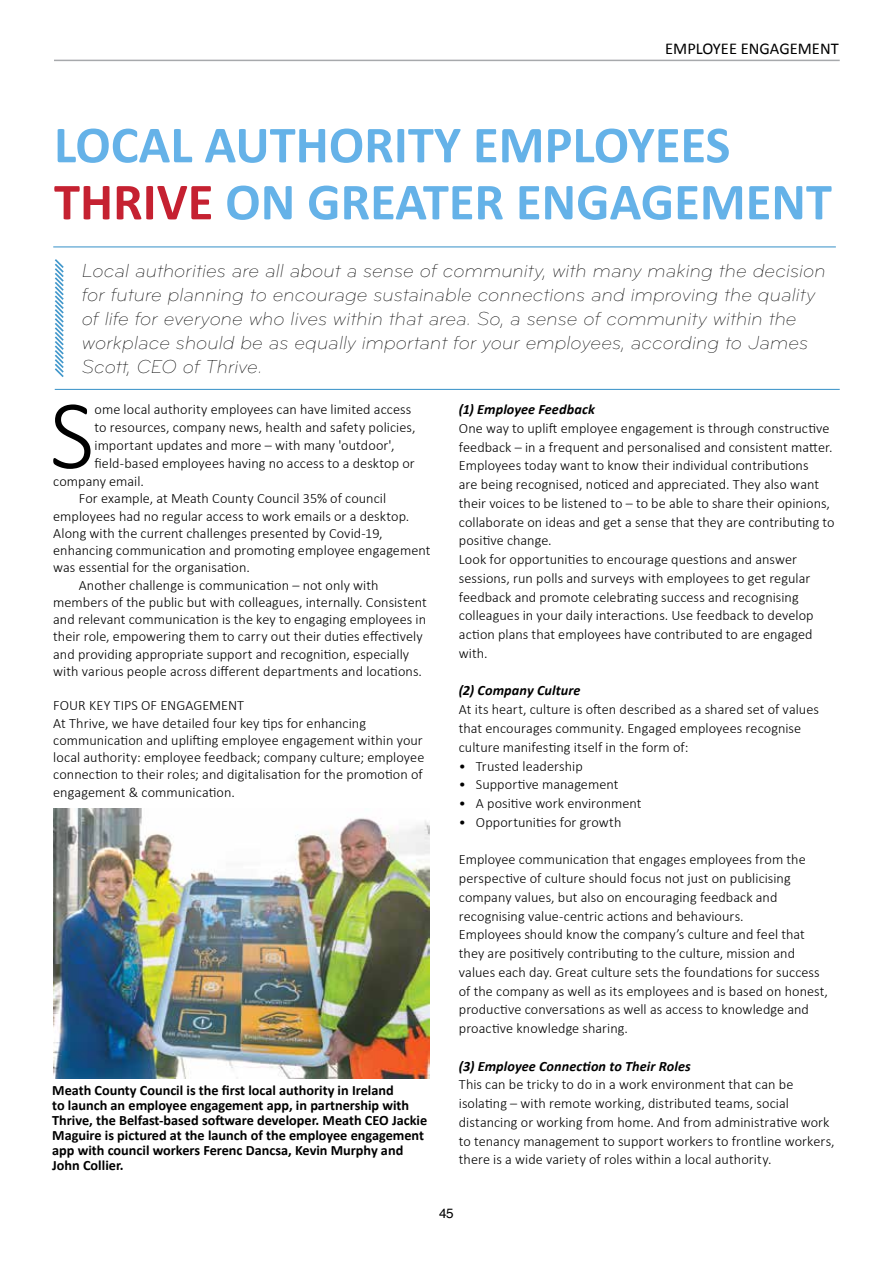
<style>
.page{position:relative;width:893px;height:1263px;background:#fff}
.page>*{position:absolute;margin:0;border:0;box-sizing:border-box;transform-origin:0 0}
.t1{font:300 99.3px "Calibri";color:#000}
.t2{font:700 52.5px/57px "Calibri";color:#65b2e8}
.t3{font:italic 300 19.5px/24px "Bryant Pro";color:#000}
.t4{font:16.5px "Calibri";color:#000}
.t5{font:300 14.25px/18.8px "Calibri";letter-spacing:.005em;color:#000}
.t6{font:700 14.25px/15px "Calibri";color:#000}
.t7{font:italic 700 14.25px "Calibri";letter-spacing:.005em;color:#000}
.t8{font:13.5px "Helvetica";color:#000}
.s1{color:#c52131}
</style>
<div class="page">
<hr style="left:53px;top:246px;width:783px;height:1px;background:#4197cb">
<hr style="left:55px;top:389px;width:785px;height:1px;background:#4197cb">
<svg style="left:54px;top:259px;width:10px;height:118px"></svg>
<hr style="left:54px;top:60px;width:786px;height:1px;background:#a7a9ac">
<img style="left:53px;top:809px;width:377px;height:269px">
<p class="t4" style="left:665px;top:39px;width:175px">EMPLOYEE ENGAGEMENT</p>
<h2 class="t2" style="left:54px;top:115px;width:779px">LOCAL AUTHORITY EMPLOYEES<br><span class="s1">THRIVE</span> ON GREATER ENGAGEMENT</h2>
<p class="t3" style="left:82px;top:258px;width:745px">Local authorities are all about a sense of community, with many making the decision for future planning to encourage sustainable connections and improving the quality of life for everyone who lives within that area. So, a sense of community within the workplace should be as equally important for your employees, according to James Scott, CEO of Thrive.</p>
<h1 class="t1" style="left:50px;top:373px;width:46px">S</h1>
<p class="t5" style="left:95px;top:400px;width:318px">ome local authority employees can have limited access</p>
<p class="t5" style="left:95px;top:418px;width:322px">to resources, company news, health and safety policies,</p>
<p class="t5" style="left:95px;top:436px;width:301px">important updates and more – with many 'outdoor',</p>
<p class="t5" style="left:95px;top:454px;width:322px">field-based employees having no access to a desktop or</p>
<p class="t5" style="left:53px;top:472px;width:92px">company email.</p>
<p class="t5" style="left:79px;top:489px;width:309px">For example, at Meath County Council 35% of council</p>
<p class="t5" style="left:53px;top:506px;width:358px">employees had no regular access to work emails or a desktop.</p>
<p class="t5" style="left:53px;top:524px;width:331px">Along with the current challenges presented by Covid-19,</p>
<p class="t5" style="left:53px;top:541px;width:379px">enhancing communication and promoting employee engagement</p>
<p class="t5" style="left:53px;top:558px;width:198px">was essential for the organisation.</p>
<p class="t5" style="left:79px;top:575px;width:301px">Another challenge is communication – not only with</p>
<p class="t5" style="left:53px;top:593px;width:375px">members of the public but with colleagues, internally. Consistent</p>
<p class="t5" style="left:53px;top:610px;width:374px">and relevant communication is the key to engaging employees in</p>
<p class="t5" style="left:53px;top:627px;width:371px">their role, empowering them to carry out their duties effectively</p>
<p class="t5" style="left:53px;top:644px;width:357px">and providing appropriate support and recognition, especially</p>
<p class="t5" style="left:53px;top:662px;width:370px">with various people across different departments and locations.</p>
<p class="t5" style="left:53px;top:697px;width:373px;line-height:17.2px">FOUR KEY TIPS OF ENGAGEMENT<br>At Thrive, we have detailed four key tips for enhancing communication and uplifting employee engagement within your local authority: employee feedback; company culture; employee connection to their roles; and digitalisation for the promotion of engagement &amp; communication.</p>
<p class="t6" style="left:52px;top:1082px;width:377px">Meath County Council is the first local authority in Ireland<br>to launch an employee engagement app, in partnership with Thrive, the Belfast-based software developer. Meath CEO Jackie Maguire is pictured at the launch of the employee engagement app with council workers Ferenc Dancsa, Kevin Murphy and John Collier.</p>
<p class="t7" style="left:459px;top:401px;width:138px">(1) Employee Feedback</p>
<p class="t5" style="left:459px;top:419px;width:377px">One way to uplift employee engagement is through constructive feedback – in a frequent and personalised and consistent matter.<br>Employees today want to know their individual contributions<br>are being recognised, noticed and appreciated. They also want their voices to be listened to – to be able to share their opinions, collaborate on ideas and get a sense that they are contributing to positive change.<br>Look for opportunities to encourage questions and answer sessions, run polls and surveys with employees to get regular feedback and promote celebrating success and recognising colleagues in your daily interactions. Use feedback to develop action plans that employees have contributed to are engaged with.</p>
<p class="t7" style="left:459px;top:682px;width:123px">(2) Company Culture</p>
<p class="t5" style="left:459px;top:700px;width:362px">At its heart, culture is often described as a shared set of values that encourages community. Engaged employees recognise culture manifesting itself in the form of:</p>
<p class="t5" style="left:459px;top:756px;width:125px">• Trusted leadership</p>
<p class="t5" style="left:459px;top:775px;width:161px">• Supportive management</p>
<p class="t5" style="left:459px;top:794px;width:184px">• A positive work environment</p>
<p class="t5" style="left:459px;top:812px;width:164px">• Opportunities for growth</p>
<p class="t5" style="left:459px;top:850px;width:371px">Employee communication that engages employees from the perspective of culture should focus not just on publicising company values, but also on encouraging feedback and recognising value-centric actions and behaviours.<br>Employees should know the company’s culture and feel that they are positively contributing to the culture, mission and values each day. Great culture sets the foundations for success of the company as well as its employees and is based on honest, productive conversations as well as access to knowledge and proactive knowledge sharing.</p>
<p class="t7" style="left:459px;top:1057px;width:233px">(3) Employee Connection to Their Roles</p>
<p class="t5" style="left:459px;top:1075px;width:377px">This can be tricky to do in a work environment that can be isolating – with remote working, distributed teams, social distancing or working from home. And from administrative work to tenancy management to support workers to frontline workers, there is a wide variety of roles within a local authority.</p>
<p class="t8" style="left:439px;top:1202px;width:16px">45</p>
</div>
